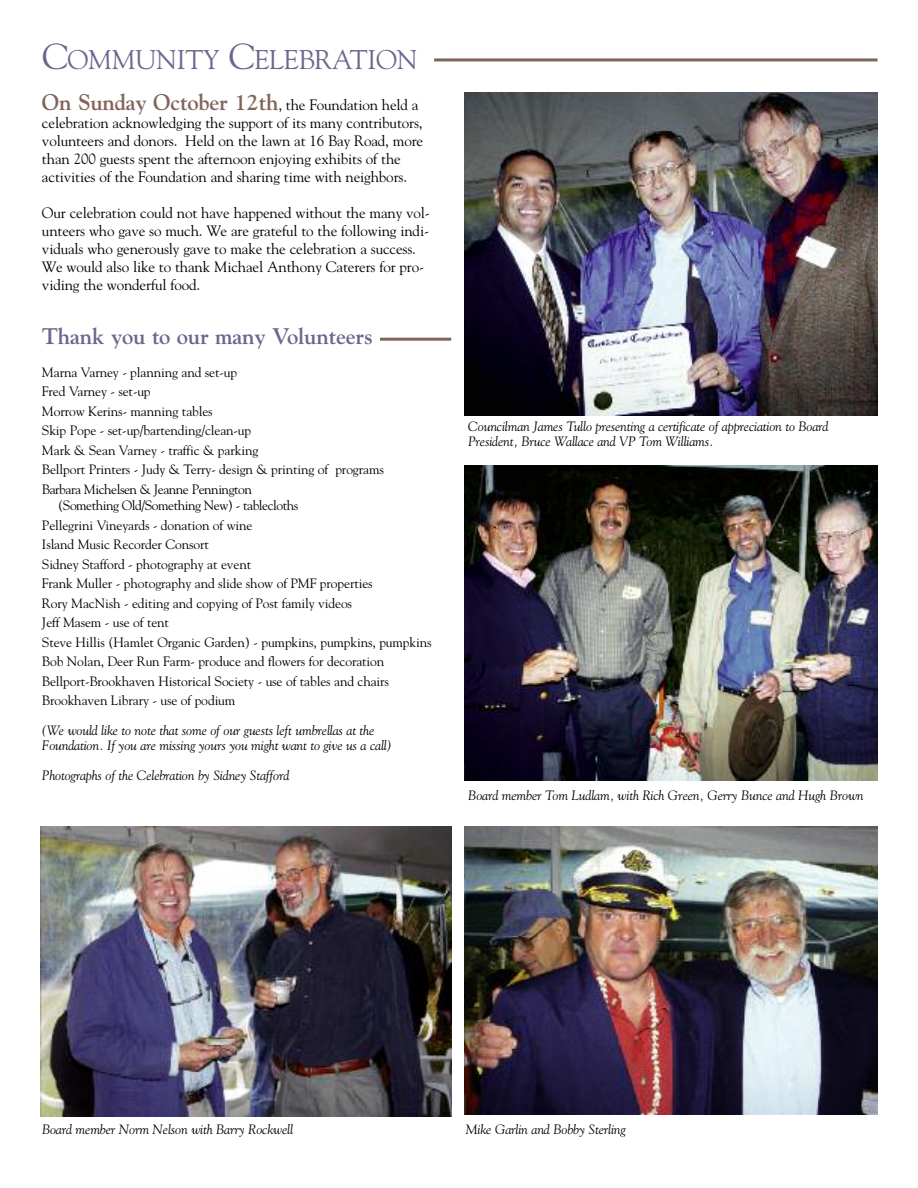
<style>
.page{position:relative;width:918px;height:1188px;background:#fff}
.page>*{position:absolute;margin:0;border:0;box-sizing:border-box;transform-origin:0 0}
.t1{font:27px "Goudy";letter-spacing:-.015em;color:#6c668f}
.t2{font:700 22.5px "Goudy";letter-spacing:-.01em;color:#82635a}
.t3{font:700 22.5px "Goudy";letter-spacing:-.01em;color:#6c668f}
.t4{font:15px/18px "Goudy";letter-spacing:-.01em;color:#000}
.t5{font:13.5px/19.5px "Goudy";letter-spacing:-.01em;color:#000}
.t6{font:italic 13.5px/15px "Goudy";letter-spacing:-.01em;color:#000}
.s1{font-size:36px}
.s2{font-weight:400;font-size:15px;color:#000}
</style>
<div class="page">
<hr style="left:434px;top:58px;width:444px;height:3px;background:#82635a">
<img style="left:464px;top:93px;width:414px;height:322px">
<img style="left:464px;top:466px;width:414px;height:314px">
<img style="left:40px;top:827px;width:411px;height:290px">
<img style="left:464px;top:827px;width:414px;height:287px">
<hr style="left:380px;top:338px;width:71px;height:3px;background:#82635a">
<h1 class="t1" style="left:42px;top:44px;width:377px"><span class="s1">C</span>OMMUNITY <span class="s1">C</span>ELEBRATION</h1>
<h2 class="t2" style="left:42px;top:89px;width:378px">On Sunday October 12th<span class="s2">, the Foundation held a</span></h2>
<p class="t4" style="left:42px;top:114px;width:383px">celebration acknowledging the support of its many contributors, volunteers and donors. Held on the lawn at 16 Bay Road, more than 200 guests spent the afternoon enjoying exhibits of the activities of the Foundation and sharing time with neighbors.</p>
<p class="t4" style="left:42px;top:204px;width:390px">Our celebration could not have happened without the many vol&shy;unteers who gave so much. We are grateful to the following indi&shy;viduals who generously gave to make the celebration a success.<br>We would also like to thank Michael Anthony Caterers for pro&shy;viding the wonderful food.</p>
<h2 class="t3" style="left:42px;top:323px;width:332px">Thank you to our many Volunteers</h2>
<p class="t5" style="left:42px;top:363px;width:343px">Marna Varney - planning and set-up<br>Fred Varney - set-up<br>Morrow Kerins- manning tables<br>Skip Pope - set-up/bartending/clean-up<br>Mark &amp; Sean Varney - traffic &amp; parking<br>Bellport Printers - Judy &amp; Terry- design &amp; printing of programs Barbara Michelsen &amp; Jeanne Pennington</p>
<p class="t5" style="left:42px;top:496px;width:391px;text-indent:16px">(Something Old/Something New) - tablecloths<br>Pellegrini Vineyards - donation of wine<br>Island Music Recorder Consort<br>Sidney Stafford - photography at event<br>Frank Muller - photography and slide show of PMF properties<br>Rory MacNish - editing and copying of Post family videos<br>Jeff Masem - use of tent<br>Steve Hillis (Hamlet Organic Garden) - pumpkins, pumpkins, pumpkins Bob Nolan, Deer Run Farm- produce and flowers for decoration Bellport-Brookhaven Historical Society - use of tables and chairs Brookhaven Library - use of podium</p>
<p class="t6" style="left:42px;top:723px;width:351px">(We would like to note that some of our guests left umbrellas at the<br>Foundation. If you are missing yours you might want to give us a call)</p>
<p class="t6" style="left:42px;top:768px;width:249px">Photographs of the Celebration by Sidney Stafford</p>
<p class="t6" style="left:468px;top:419px;width:362px">Councilman James Tullo presenting a certificate of appreciation to Board<br>President, Bruce Wallace and VP Tom Williams.</p>
<p class="t6" style="left:468px;top:788px;width:397px">Board member Tom Ludlam, with Rich Green, Gerry Bunce and Hugh Brown</p>
<p class="t6" style="left:42px;top:1122px;width:253px">Board member Norm Nelson with Barry Rockwell</p>
<p class="t6" style="left:466px;top:1122px;width:162px">Mike Garlin and Bobby Sterling</p>
</div>
